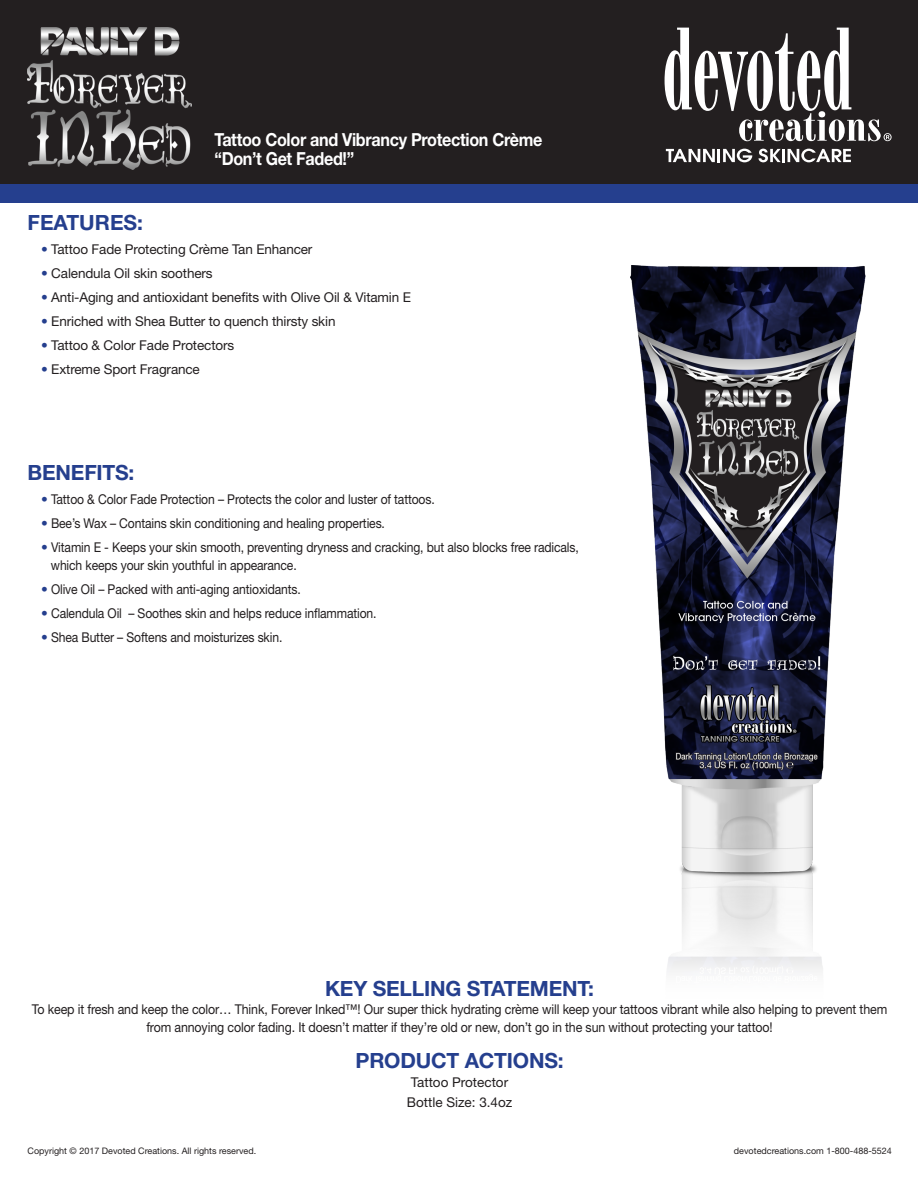
<style>
.page{position:relative;width:918px;height:1188px;background:#fff}
.page>*{position:absolute;margin:0;border:0;box-sizing:border-box;transform-origin:0 0}
.t1{font:700 21px "Helvetica Neue LT Std";letter-spacing:-.01em;color:#253f8e}
.t2{font:700 18px "Helvetica Neue LT Std";letter-spacing:-.02em;color:#fff;scale:.9 1}
.t3{font:13.5px "Helvetica Neue LT Std";letter-spacing:-.01em;color:#231f20;scale:.9 1}
.t4{font:13.5px "Helvetica Neue LT Std";letter-spacing:-.01em;color:#231f20}
.t5{font:13.5px/18px "Helvetica Neue LT Std";letter-spacing:-.01em;color:#231f20;text-align:center;scale:.92 1}
.t6{font:9px "Helvetica Neue LT Std";color:#231f20}
.s1{color:#253f8e}
</style>
<div class="page">
<div style="left:0;top:0;width:918px;height:184px;background:#231f20"></div>
<div style="left:0;top:184px;width:918px;height:18px;background:#253f8e"></div>
<svg style="left:665px;top:28px;width:227px;height:113px"></svg>
<svg style="left:666px;top:149px;width:86px;height:13px"></svg>
<svg style="left:758px;top:149px;width:93px;height:13px"></svg>
<img style="left:631px;top:266px;width:235px;height:706px">
<img style="left:28px;top:28px;width:164px;height:141px">
<p class="t2" style="left:215px;top:128px;width:366px">Tattoo Color and Vibrancy Protection Crème</p>
<p class="t2" style="left:215px;top:148px;width:157px">“Don’t Get Faded!”</p>
<p class="t1" style="left:28px;top:209px;width:117px">FEATURES:</p>
<p class="t4" style="left:41px;top:241px;width:273px"><span class="s1">•</span> Tattoo Fade Protecting Crème Tan Enhancer</p>
<p class="t4" style="left:41px;top:265px;width:173px"><span class="s1">•</span> Calendula Oil skin soothers</p>
<p class="t4" style="left:41px;top:289px;width:371px"><span class="s1">•</span> Anti-Aging and antioxidant benefits with Olive Oil &amp; Vitamin E</p>
<p class="t4" style="left:41px;top:313px;width:296px"><span class="s1">•</span> Enriched with Shea Butter to quench thirsty skin</p>
<p class="t4" style="left:41px;top:337px;width:195px"><span class="s1">•</span> Tattoo &amp; Color Fade Protectors</p>
<p class="t4" style="left:41px;top:361px;width:160px"><span class="s1">•</span> Extreme Sport Fragrance</p>
<p class="t1" style="left:28px;top:460px;width:108px">BENEFITS:</p>
<p class="t3" style="left:41px;top:492px;width:439px"><span class="s1">•</span> Tattoo &amp; Color Fade Protection – Protects the color and luster of tattoos.</p>
<p class="t3" style="left:41px;top:516px;width:384px"><span class="s1">•</span> Bee’s Wax – Contains skin conditioning and healing properties.</p>
<p class="t3" style="left:41px;top:540px;width:599px"><span class="s1">•</span> Vitamin E - Keeps your skin smooth, preventing dryness and cracking, but also blocks free radicals,</p>
<p class="t3" style="left:51px;top:558px;width:275px">which keeps your skin youthful in appearance.</p>
<p class="t3" style="left:41px;top:582px;width:290px"><span class="s1">•</span> Olive Oil – Packed with anti-aging antioxidants.</p>
<p class="t3" style="left:41px;top:606px;width:374px"><span class="s1">•</span> Calendula Oil – Soothes skin and helps reduce inflammation.</p>
<p class="t3" style="left:41px;top:630px;width:270px"><span class="s1">•</span> Shea Butter – Softens and moisturizes skin.</p>
<p class="t1" style="left:325px;top:975px;width:271px">KEY SELLING STATEMENT:</p>
<p class="t5" style="left:32px;top:1000px;width:931px">To keep it fresh and keep the color… Think, Forever Inked™! Our super thick hydrating crème will keep your tattoos vibrant while also helping to prevent them from annoying color fading. It doesn’t matter if they’re old or new, don’t go in the sun without protecting your tattoo!</p>
<p class="t1" style="left:356px;top:1047px;width:210px">PRODUCT ACTIONS:</p>
<p class="t4" style="left:411px;top:1074px;width:99px">Tattoo Protector</p>
<p class="t4" style="left:407px;top:1094px;width:107px">Bottle Size: 3.4oz</p>
<p class="t6" style="left:28px;top:1145px;width:230px">Copyright © 2017 Devoted Creations. All rights reserved.</p>
<p class="t6" style="left:734px;top:1146px;width:159px">devotedcreations.com 1-800-488-5524</p>
</div>
